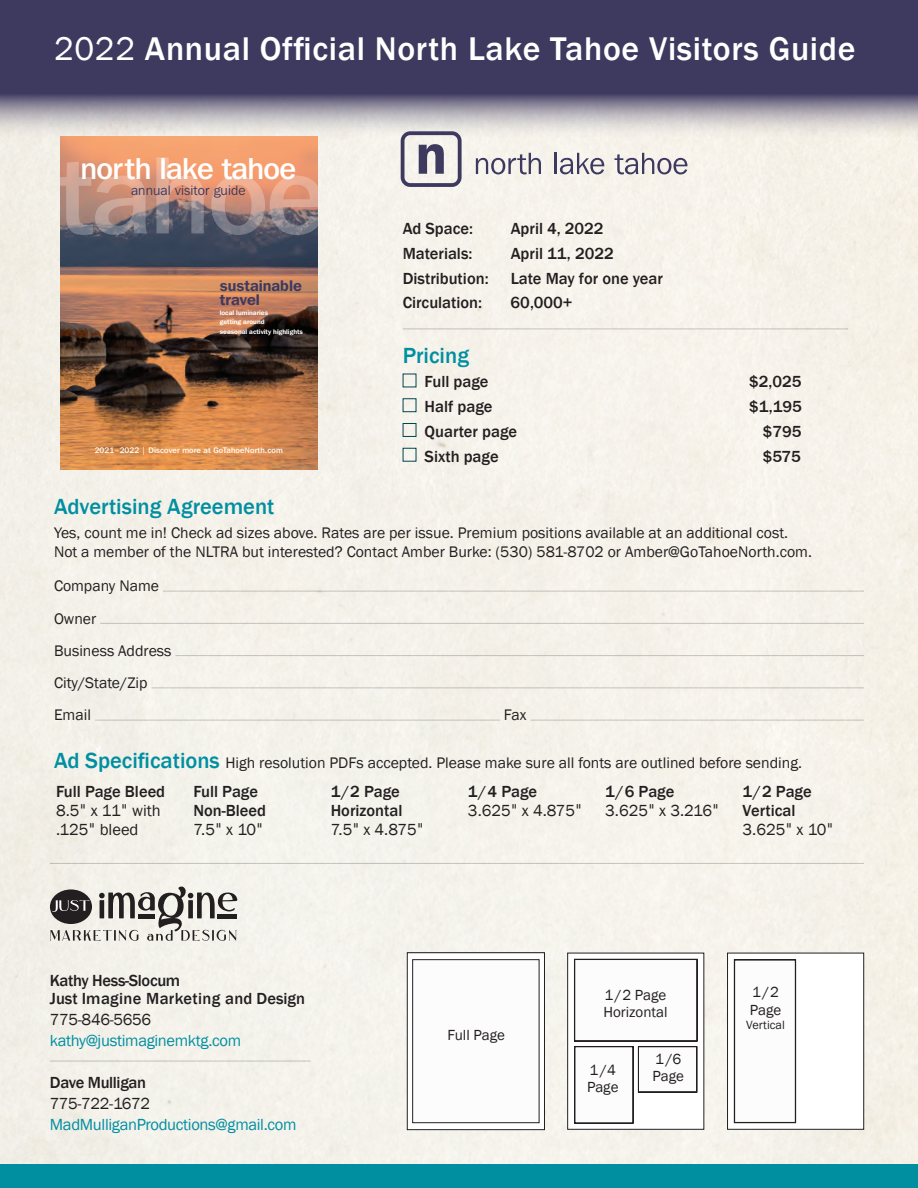
<style>
.page{position:relative;width:918px;height:1188px;background:#fff}
.page>*{position:absolute;margin:0;border:0;box-sizing:border-box;transform-origin:0 0}
.t1{font:500 109.5px "Franklin Gothic IT Cby BT";letter-spacing:-.02em;color:#fff}
.t2{font:500 33.75px "Franklin Gothic";letter-spacing:.02em;color:#fff}
.t3{font:500 30.15px "Franklin Gothic IT Cby BT";letter-spacing:-.02em;color:#fff}
.t4{font:500 22.5px "Franklin Gothic";color:#008fa1}
.t5{font:500 16.5px/18.8px "Franklin Gothic";color:#231f20}
.t6{font:16.5px/18.8px "Franklin Gothic";letter-spacing:-.02em;color:#231f20}
.t7{font:16.5px "Franklin Gothic";letter-spacing:-.02em;color:#008fa1}
.t8{font:16.5px/18.8px "Franklin Gothic";color:#231f20}
.t9{font:500 16.5px "Franklin Gothic";letter-spacing:-.02em;color:#231f20}
.t10{font:15.75px/32.2px "Franklin Gothic";color:#231f20}
.t11{font:600 15.3px/13.5px "Franklin Gothic IT Cby BT";color:#3e395f}
.t12{font:15px/17.1px "Franklin Gothic";color:#231f20}
.t13{font:13.65px "Franklin Gothic IT Cby BT";letter-spacing:.01em;color:#3e395f}
.t14{font:12.3px "Franklin Gothic";color:#231f20}
.t15{font:500 8.1px "Franklin Gothic IT Cby BT";letter-spacing:.01em;color:#fff}
.t16{font:600 6.6px/9.6px "Franklin Gothic IT Cby BT";color:#fff}
.s1{font-weight:400}
.s2{font-weight:500;font-size:22.5px;color:#008fa1}
.s3{font-weight:500}
.s4{font-family:"Helvetica Neue"}
.s5{font-family:"Helvetica Neue";font-weight:400}
</style>
<div class="page">
<div style="left:0;top:141px;width:918px;height:1023px;background:#f5f2ea"></div>
<svg style="left:0;top:0;width:918px;height:141px;background:#64607c"></svg>
<hr style="left:403px;top:329px;width:445px;height:1px;background:#231f20">
<div style="left:403px;top:398px;width:13px;height:14px;border:1px solid #00464e"></div>
<div style="left:403px;top:423px;width:13px;height:14px;border:1px solid #00464e"></div>
<hr style="left:50px;top:863px;width:814px;height:1px;background:#231f20">
<hr style="left:163px;top:591px;width:701px;height:1px;background:#231f20">
<hr style="left:100px;top:623px;width:764px;height:1px;background:#231f20">
<hr style="left:175px;top:655px;width:689px;height:1px;background:#231f20">
<hr style="left:151px;top:687px;width:713px;height:1px;background:#231f20">
<hr style="left:95px;top:720px;width:405px;height:1px;background:#231f20">
<hr style="left:531px;top:720px;width:333px;height:1px;background:#231f20">
<div style="left:728px;top:953px;width:136px;height:176px;background:#fff"></div>
<div style="left:727px;top:953px;width:137px;height:177px;border:1px solid #231f20"></div>
<svg style="left:734px;top:959px;width:62px;height:164px"></svg>
<div style="left:568px;top:953px;width:136px;height:176px;background:#fff"></div>
<svg style="left:545px;top:953px;width:153px;height:177px"></svg>
<div style="left:407px;top:953px;width:137px;height:177px;background:#fff"></div>
<div style="left:407px;top:952px;width:138px;height:178px;border:1px solid #231f20"></div>
<div style="left:412px;top:959px;width:127px;height:164px;border:1px solid #231f20"></div>
<div style="left:0;top:1164px;width:918px;height:24px;background:#008fa1"></div>
<svg style="left:401px;top:131px;width:61px;height:56px;background:#afacb6"></svg>
<svg style="left:476px;top:153px;width:65px;height:21px"></svg>
<hr style="left:554px;top:153px;width:3px;height:21px;background:#3e395f">
<svg style="left:560px;top:153px;width:44px;height:21px"></svg>
<svg style="left:615px;top:153px;width:72px;height:21px;background:#bebac0"></svg>
<svg style="left:50px;top:887px;width:187px;height:54px;background:#adaaa6"></svg>
<hr style="left:50px;top:1061px;width:260px;height:1px;background:#231f20">
<img style="left:60px;top:136px;width:257px;height:333px">
<h2 class="t2" style="left:54px;top:28px;width:803px"><span class="s1">2022</span> Annual Official North Lake Tahoe Visitors Guide</h2>
<h1 class="t1" style="left:57px;top:127px;width:272px">tahoe</h1>
<h3 class="t3" style="left:80px;top:149px;width:217px">north lake tahoe</h3>
<p class="t13" style="left:131px;top:182px;width:116px">annual visitor guide</p>
<p class="t11" style="left:220px;top:279px;width:84px">sustainable travel</p>
<p class="t16" style="left:220px;top:307px;width:85px">local luminaries<br>getting around<br>seasonal activity highlights</p>
<p class="t15" style="left:95px;top:445px;width:190px">2021–2022 | Discover more at GoTahoeNorth.com</p>
<p class="t5" style="left:403px;top:219px;width:72px">Ad Space:</p>
<p class="t5" style="left:511px;top:219px;width:94px">April 4, 2022</p>
<p class="t5" style="left:403px;top:244px;width:71px">Materials:</p>
<p class="t5" style="left:511px;top:244px;width:105px">April 11, 2022</p>
<p class="t5" style="left:403px;top:269px;width:87px">Distribution:</p>
<p class="t5" style="left:511px;top:269px;width:154px">Late May for one year</p>
<p class="t5" style="left:403px;top:294px;width:81px">Circulation:</p>
<p class="t5" style="left:511px;top:294px;width:63px">60,000+</p>
<h3 class="t4" style="left:403px;top:341px;width:68px">Pricing</h3>
<p class="t5" style="left:425px;top:373px;width:65px">Full page</p>
<p class="t5" style="left:749px;top:373px;width:54px">$2,025</p>
<p class="t5" style="left:425px;top:397px;width:69px">Half page</p>
<p class="t5" style="left:749px;top:397px;width:54px">$1,195</p>
<p class="t5" style="left:425px;top:422px;width:94px">Quarter page</p>
<p class="t5" style="left:763px;top:422px;width:40px">$795</p>
<p class="t5" style="left:425px;top:447px;width:76px">Sixth page</p>
<p class="t5" style="left:763px;top:447px;width:40px">$575</p>
<h3 class="t4" style="left:54px;top:493px;width:222px">Advertising Agreement</h3>
<p class="t10" style="left:54px;top:524px;width:759px;line-height:18.8px">Yes, count me in! Check ad sizes above. Rates are per issue. Premium positions available at an additional cost.<br>Not a member of the NLTRA but interested? Contact Amber Burke: (530) 581-8702 or Amber@GoTahoeNorth.com.</p>
<p class="t10" style="left:54px;top:570px;width:119px">Company Name<br>Owner<br>Business Address<br>City/State/Zip<br>Email</p>
<p class="t10" style="left:504px;top:699px;width:24px">Fax</p>
<p class="t10" style="left:54px;top:747px;width:750px"><span class="s2">Ad Specifications</span> High resolution PDFs accepted. Please make sure all fonts are outlined before sending.</p>
<p class="t8" style="left:56px;top:783px;width:111px"><span class="s3">Full Page Bleed<br></span>8.5<span class="s4">"</span> x 11<span class="s4">"</span> with .125<span class="s4">"</span> bleed</p>
<p class="t5" style="left:193px;top:782px;width:74px">Full Page<br>Non-Bleed<br><span class="s1">7.5</span><span class="s5">"</span> <span class="s1">x 10</span><span class="s5">"</span></p>
<p class="t5" style="left:331px;top:782px;width:95px">1/2 Page<br>Horizontal<br><span class="s1">7.5</span><span class="s5">"</span> <span class="s1">x 4.875</span><span class="s5">"</span></p>
<p class="t6" style="left:468px;top:783px;width:116px"><span class="s3">1/4 Page<br></span>3.625<span class="s4">"</span> x 4.875<span class="s4">"</span></p>
<p class="t6" style="left:605px;top:783px;width:115px"><span class="s3">1/6 Page<br></span>3.625<span class="s4">"</span> x 3.216<span class="s4">"</span></p>
<p class="t5" style="left:743px;top:782px;width:92px">1/2 Page<br>Vertical<br><span class="s1">3.625</span><span class="s5">"</span> <span class="s1">x 10</span><span class="s5">"</span></p>
<p class="t5" style="left:50px;top:972px;width:257px;line-height:18px">Kathy Hess-Slocum<br>Just Imagine Marketing and Design</p>
<p class="t6" style="left:50px;top:1011px;width:103px">775-846-5656</p>
<p class="t7" style="left:50px;top:1031px;width:193px">kathy@justimaginemktg.com</p>
<p class="t9" style="left:50px;top:1073px;width:98px">Dave Mulligan</p>
<p class="t6" style="left:50px;top:1095px;width:102px">775-722-1672</p>
<p class="t7" style="left:50px;top:1115px;width:248px">MadMulliganProductions@gmail.com</p>
<p class="t12" style="left:448px;top:1027px;width:59px">Full Page</p>
<p class="t12" style="left:603px;top:987px;width:66px">1/2 Page<br>Horizontal</p>
<p class="t12" style="left:587px;top:1062px;width:33px">1/4<br>Page</p>
<p class="t12" style="left:652px;top:1050px;width:33px">1/6<br>Page</p>
<p class="t12" style="left:750px;top:984px;width:33px">1/2<br>Page</p>
<p class="t14" style="left:746px;top:1017px;width:40px">Vertical</p>
</div>
